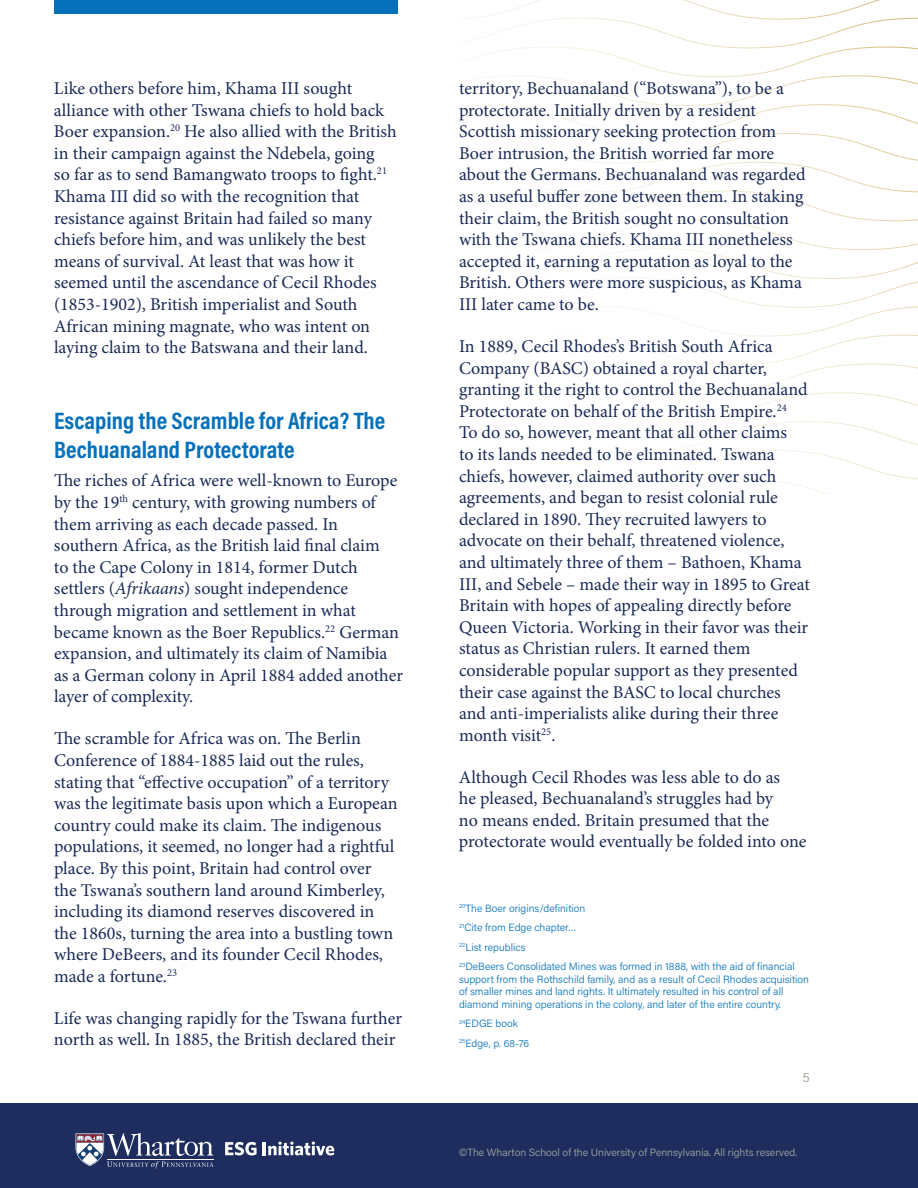
<style>
.page{position:relative;width:918px;height:1188px;background:#fff}
.page>*{position:absolute;margin:0;border:0;box-sizing:border-box;transform-origin:0 0}
.t1{font:24px/28.8px "Acumin Variable Concept";color:#0671ba}
.t2{font:18px/21.6px "Minion Pro";color:#192a55}
.t3{font:13.5px "Acumin Pro";color:#a8aea1}
.t4{font:300 10.5px/19.4px "Acumin Pro";color:#0671ba}
.t5{font:300 10.5px "Acumin Pro";color:#a8aea1}
.s1{font-style:italic}
</style>
<div class="page">
<svg style="left:459px;top:0;width:459px;height:494px"></svg>
<div style="left:0;top:1104px;width:918px;height:84px;background:#1e2d5e"></div>
<svg style="left:76px;top:1133px;width:137px;height:36px"></svg>
<svg style="left:225px;top:1142px;width:32px;height:13px"></svg>
<svg style="left:263px;top:1142px;width:71px;height:13px"></svg>
<div style="left:54px;top:0;width:343px;height:14px;background:#0671ba"></div>
<p class="t2" style="left:54px;top:78px;width:344px">Like others before him, Khama III sought alliance with other Tswana chiefs to hold back Boer expansion.<sup>20</sup> He also allied with the British in their campaign against the Ndebela, going<br>so far as to send Bamangwato troops to fight.<sup>21<br></sup>Khama III did so with the recognition that resistance against Britain had failed so many chiefs before him, and was unlikely the best means of survival. At least that was how it seemed until the ascendance of Cecil Rhodes (1853-1902), British imperialist and South African mining magnate, who was intent on laying claim to the Batswana and their land.</p>
<h1 class="t1" style="left:54px;top:406px;width:333px">Escaping the Scramble for Africa? The<br>Bechuanaland Protectorate</h1>
<p class="t2" style="left:54px;top:470px;width:351px">The riches of Africa were well-known to Europe by the 19<sup>th</sup> century, with growing numbers of them arriving as each decade passed. In southern Africa, as the British laid final claim<br>to the Cape Colony in 1814, former Dutch settlers (<span class="s1">Afrikaans</span>) sought independence through migration and settlement in what became known as the Boer Republics.<sup>22</sup> German expansion, and ultimately its claim of Namibia as a German colony in April 1884 added another layer of complexity.</p>
<p class="t2" style="left:54px;top:728px;width:345px">The scramble for Africa was on. The Berlin Conference of 1884-1885 laid out the rules, stating that “effective occupation” of a territory was the legitimate basis upon which a European country could make its claim. The indigenous populations, it seemed, no longer had a rightful place. By this point, Britain had control over the Tswana’s southern land around Kimberley, including its diamond reserves discovered in the 1860s, turning the area into a bustling town where DeBeers, and its founder Cecil Rhodes, made a fortune.<sup>23</sup></p>
<p class="t2" style="left:54px;top:1007px;width:350px">Life was changing rapidly for the Tswana further north as well. In 1885, the British declared their</p>
<p class="t2" style="left:459px;top:78px;width:348px">territory, Bechuanaland (“Botswana”), to be a protectorate. Initially driven by a resident Scottish missionary seeking protection from Boer intrusion, the British worried far more about the Germans. Bechuanaland was regarded as a useful buffer zone between them. In staking their claim, the British sought no consultation with the Tswana chiefs. Khama III nonetheless accepted it, earning a reputation as loyal to the British. Others were more suspicious, as Khama III later came to be.</p>
<p class="t2" style="left:459px;top:335px;width:353px">In 1889, Cecil Rhodes’s British South Africa Company (BASC) obtained a royal charter, granting it the right to control the Bechuanaland Protectorate on behalf of the British Empire.<sup>24<br></sup>To do so, however, meant that all other claims<br>to its lands needed to be eliminated. Tswana chiefs, however, claimed authority over such agreements, and began to resist colonial rule declared in 1890. They recruited lawyers to advocate on their behalf, threatened violence, and ultimately three of them – Bathoen, Khama III, and Sebele – made their way in 1895 to Great Britain with hopes of appealing directly before Queen Victoria. Working in their favor was their status as Christian rulers. It earned them considerable popular support as they presented their case against the BASC to local churches and anti-imperialists alike during their three month visit<sup>25</sup>.</p>
<p class="t2" style="left:459px;top:766px;width:349px">Although Cecil Rhodes was less able to do as<br>he pleased, Bechuanaland’s struggles had by<br>no means ended. Britain presumed that the protectorate would eventually be folded into one</p>
<p class="t4" style="left:459px;top:898px;width:337px"><sup>20</sup>The Boer origins/definition<br><sup>21</sup>Cite from Edge chapter…<br><sup>22</sup>List republics<br><sup>23</sup>DeBeers Consolidated Mines was formed in 1888, with the aid of financial</p>
<p class="t4" style="left:459px;top:972px;width:352px;line-height:12.6px">support from the Rothschild family, and as a result of Cecil Rhodes acquisition of smaller mines and land rights. It ultimately resulted in his control of all diamond mining operations in the colony, and later of the entire country.</p>
<p class="t4" style="left:459px;top:1013px;width:72px"><sup>24</sup>EDGE book<br><sup>25</sup>Edge, p. 68-76</p>
<p class="t3" style="left:803px;top:1067px;width:9px">5</p>
<p class="t5" style="left:459px;top:1145px;width:340px">©The Wharton School of the University of Pennsylvania. All rights reserved.</p>
</div>
